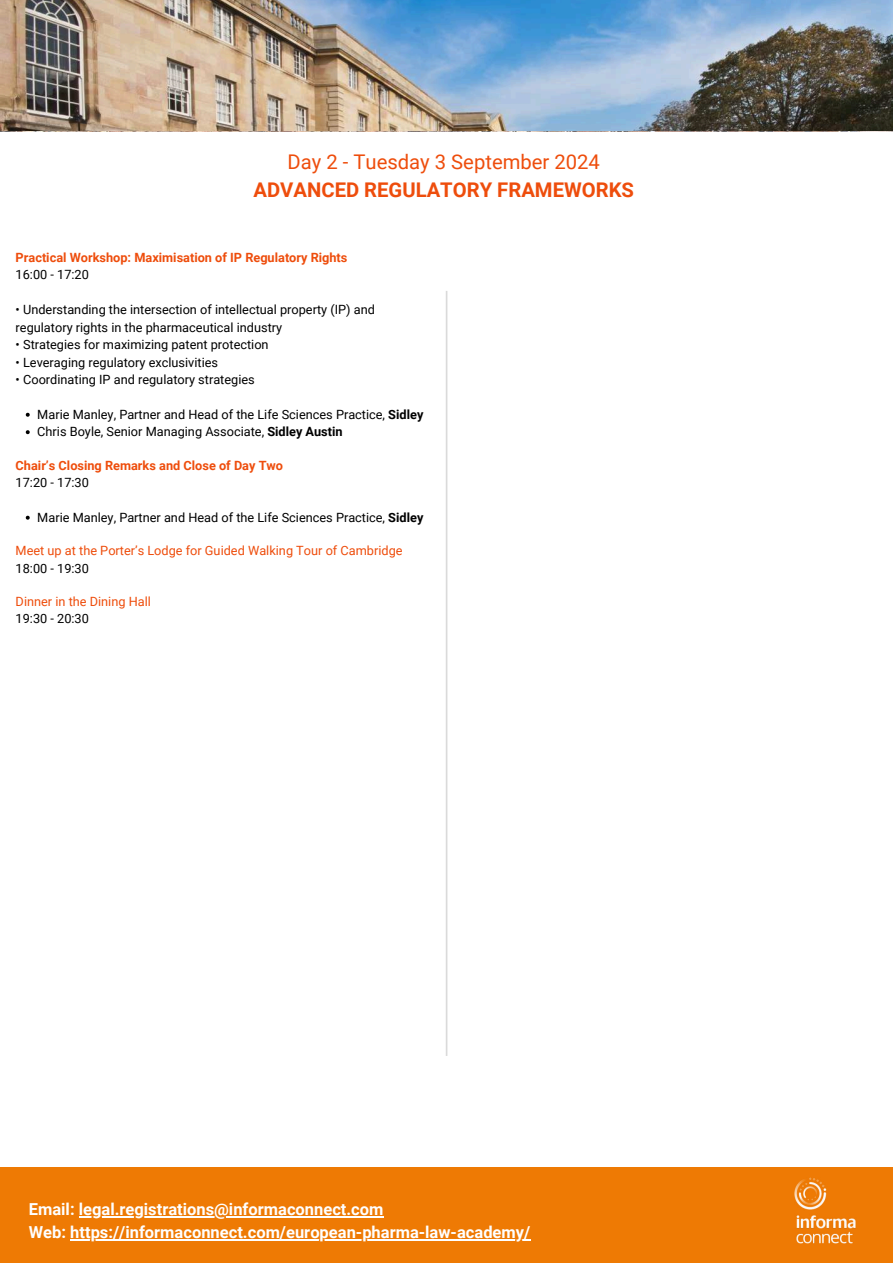
<style>
.page{position:relative;width:893px;height:1263px;background:#fff}
.page>*{position:absolute;margin:0;border:0;box-sizing:border-box;transform-origin:0 0}
.t1{font:700 20.25px "Roboto";color:#ee4d0c}
.t2{font:20.25px "Roboto";color:#ee4d0c}
.t3{font:700 16.5px/23.1px "Roboto";color:#fff}
.t4{font:15px/20.9px "Roboto";color:#fff}
.t5{font:12.75px/17.4px "Roboto";color:#000}
.t6{font:700 12.75px "Roboto";color:#ee4d0c}
.t7{font:12.75px "Roboto";color:#ee4d0c}
.s1{font-weight:700}
</style>
<div class="page">
<div style="left:0;top:1168px;width:893px;height:95px;background:#ee7a04"></div>
<img style="left:782px;top:1167px;width:85px;height:77px">
<img style="left:0;top:0;width:893px;height:131px">
<svg style="left:26px;top:413px;width:4px;height:4px"></svg>
<svg style="left:26px;top:430px;width:4px;height:4px"></svg>
<svg style="left:26px;top:516px;width:4px;height:4px"></svg>
<hr style="left:446px;top:291px;width:1px;height:765px;background:#dadada">
<hr style="left:79px;top:1216px;width:304px;height:1px;background:#fff">
<hr style="left:70px;top:1239px;width:460px;height:1px;background:#fff">
<h1 class="t2" style="left:288px;top:148px;width:314px">Day 2 - Tuesday 3 September 2024</h1>
<h1 class="t1" style="left:253px;top:176px;width:382px">ADVANCED REGULATORY FRAMEWORKS</h1>
<p class="t6" style="left:16px;top:249px;width:333px">Practical Workshop: Maximisation of IP Regulatory Rights</p>
<p class="t5" style="left:16px;top:266px;width:75px">16:00 - 17:20</p>
<p class="t5" style="left:16px;top:301px;width:361px">• Understanding the intersection of intellectual property (IP) and regulatory rights in the pharmaceutical industry</p>
<p class="t5" style="left:16px;top:335px;width:254px">• Strategies for maximizing patent protection</p>
<p class="t5" style="left:16px;top:353px;width:204px">• Leveraging regulatory exclusivities</p>
<p class="t5" style="left:16px;top:370px;width:241px">• Coordinating IP and regulatory strategies</p>
<p class="t5" style="left:37px;top:405px;width:387px">Marie Manley, Partner and Head of the Life Sciences Practice, <span class="s1">Sidley<br></span>Chris Boyle, Senior Managing Associate, <span class="s1">Sidley Austin</span></p>
<p class="t6" style="left:16px;top:456px;width:269px">Chair’s Closing Remarks and Close of Day Two</p>
<p class="t5" style="left:16px;top:473px;width:75px">17:20 - 17:30</p>
<p class="t5" style="left:37px;top:508px;width:387px">Marie Manley, Partner and Head of the Life Sciences Practice, <span class="s1">Sidley</span></p>
<p class="t7" style="left:16px;top:542px;width:388px">Meet up at the Porter’s Lodge for Guided Walking Tour of Cambridge</p>
<p class="t5" style="left:16px;top:559px;width:75px">18:00 - 19:30</p>
<p class="t7" style="left:16px;top:592px;width:137px">Dinner in the Dining Hall</p>
<p class="t5" style="left:16px;top:609px;width:75px">19:30 - 20:30</p>
<p class="t3" style="left:29px;top:1197px;width:503px">Email: legal.registrations@informaconnect.com<br>Web: https://informaconnect.com/european-pharma-law-academy/</p>
<p class="t4" style="left:29px;top:1201px;width:266px"><span class="s1">More Information:<br>Email:</span> legal.registrations@informa.com</p>
<p class="t4" style="left:28px;top:1207px;width:390px"><span class="s1">Email:</span> legal.registrations@informa.com<br><span class="s1">Web:</span> https://informaconnect.com/eu-competition-school/</p>
</div>
